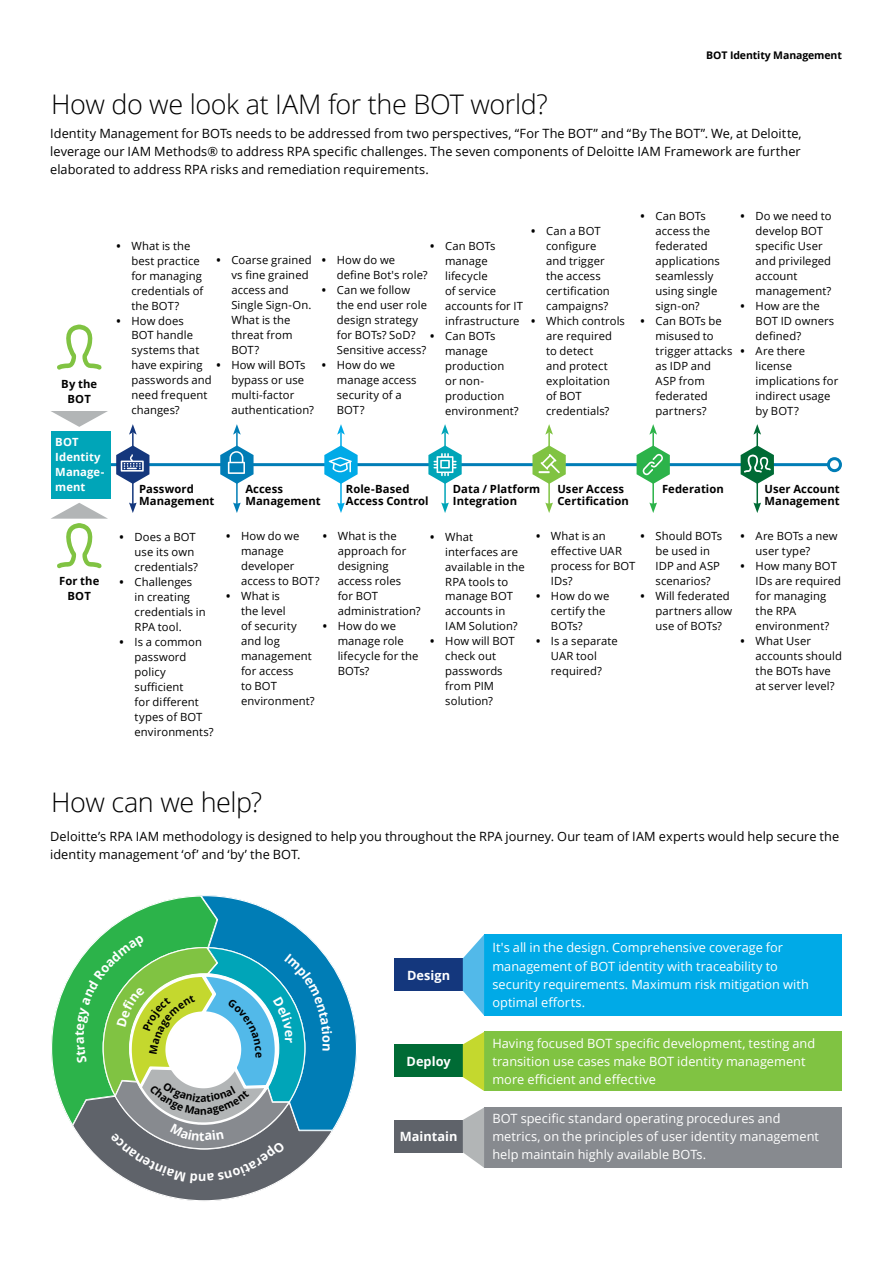
<style>
.page{position:relative;width:893px;height:1263px;background:#fff}
.page>*{position:absolute;margin:0;border:0;box-sizing:border-box;transform-origin:0 0}
.t1{font:300 27px "Open Sans";letter-spacing:-.015em;color:#000}
.t2{font:12.75px/18px "Open Sans";letter-spacing:.005em;color:#000}
.t3{font:12.75px/18px "Open Sans";letter-spacing:.005em;color:#fff}
.t4{font:700 12.75px "Open Sans";letter-spacing:.005em;color:#fff}
.t5{font:11.25px/15px "Open Sans";letter-spacing:.01em;color:#000}
.t6{font:700 11.25px/12px "Open Sans";letter-spacing:.005em;color:#000}
.t7{font:700 11.25px/15px "Open Sans";letter-spacing:.005em;color:#fff}
.t8{font:700 10.5px "Open Sans";letter-spacing:-.01em;color:#000}
.s1{font-weight:700}
</style>
<div class="page">
<div style="left:394px;top:958px;width:69px;height:33px;background:#14377d"></div>
<div style="left:484px;top:934px;width:358px;height:81px;background:#00aae7"></div>
<div style="left:394px;top:1044px;width:69px;height:33px;background:#006b35"></div>
<div style="left:484px;top:1032px;width:358px;height:59px;background:#80c342"></div>
<div style="left:394px;top:1120px;width:69px;height:32px;background:#5f636a"></div>
<div style="left:484px;top:1107px;width:358px;height:61px;background:#878a8f"></div>
<svg style="left:463px;top:934px;width:21px;height:81px"></svg>
<svg style="left:463px;top:1032px;width:21px;height:59px"></svg>
<svg style="left:463px;top:1107px;width:21px;height:61px"></svg>
<hr style="left:65px;top:463px;width:763px;height:3px;background:#007db6">
<div style="left:827px;top:457px;width:15px;height:15px;border:3px solid #007db6;border-radius:50%"></div>
<hr style="left:132px;top:432px;width:2px;height:73px;background:#14377d">
<svg style="left:129px;top:424px;width:8px;height:11px"></svg>
<svg style="left:129px;top:502px;width:8px;height:11px"></svg>
<hr style="left:236px;top:432px;width:2px;height:73px;background:#007db6">
<svg style="left:233px;top:424px;width:8px;height:11px"></svg>
<svg style="left:233px;top:502px;width:8px;height:11px"></svg>
<hr style="left:340px;top:432px;width:2px;height:73px;background:#00aae7">
<svg style="left:337px;top:424px;width:8px;height:11px"></svg>
<svg style="left:337px;top:502px;width:8px;height:11px"></svg>
<hr style="left:444px;top:432px;width:2px;height:73px;background:#00a5b8">
<svg style="left:441px;top:424px;width:8px;height:11px"></svg>
<svg style="left:441px;top:502px;width:8px;height:11px"></svg>
<hr style="left:548px;top:432px;width:2px;height:73px;background:#80c342">
<svg style="left:545px;top:424px;width:8px;height:11px"></svg>
<svg style="left:545px;top:502px;width:8px;height:11px"></svg>
<hr style="left:652px;top:432px;width:2px;height:73px;background:#2cb34a">
<svg style="left:649px;top:424px;width:8px;height:11px"></svg>
<svg style="left:649px;top:502px;width:8px;height:11px"></svg>
<hr style="left:756px;top:432px;width:2px;height:73px;background:#006b35">
<svg style="left:753px;top:424px;width:8px;height:11px"></svg>
<svg style="left:753px;top:502px;width:8px;height:11px"></svg>
<div style="left:51px;top:431px;width:59px;height:67px;background:#00a5b8"></div>
<svg style="left:741px;top:445px;width:33px;height:39px"></svg>
<svg style="left:637px;top:445px;width:33px;height:39px"></svg>
<svg style="left:532px;top:445px;width:34px;height:39px"></svg>
<svg style="left:428px;top:445px;width:34px;height:39px"></svg>
<svg style="left:324px;top:445px;width:34px;height:39px"></svg>
<svg style="left:220px;top:445px;width:34px;height:39px"></svg>
<svg style="left:116px;top:445px;width:33px;height:39px"></svg>
<svg style="left:57px;top:325px;width:45px;height:45px"></svg>
<svg style="left:51px;top:411px;width:57px;height:16px"></svg>
<svg style="left:51px;top:503px;width:57px;height:65px"></svg>
<svg style="left:51px;top:895px;width:306px;height:306px"></svg>
<p class="t8" style="left:706px;top:48px;width:137px">BOT Identity Management</p>
<h1 class="t1" style="left:51px;top:86px;width:498px">How do we look at IAM for the BOT world?</h1>
<p class="t2" style="left:50px;top:124px;width:753px;text-align:justify">Identity Management for BOTs needs to be addressed from two perspectives, “For The BOT” and “By The BOT”. We, at Deloitte, leverage our IAM Methods® to address RPA specific challenges. The seven components of Deloitte IAM Framework are further elaborated to address RPA risks and remediation requirements.</p>
<p class="t6" style="left:61px;top:376px;width:38px;line-height:15px;text-align:center">By the<br>BOT</p>
<p class="t7" style="left:55px;top:434px;width:51px">BOT<br>Identity<br>Manage&shy;ment</p>
<p class="t6" style="left:59px;top:573px;width:42px;line-height:15px;text-align:center">For the<br>BOT</p>
<p class="t5" style="left:131px;top:238px;width:73px;text-indent:-15px"><span class="s1">•</span> What is the best practice for managing credentials of the BOT?</p>
<p class="t5" style="left:131px;top:313px;width:82px;text-indent:-15px"><span class="s1">•</span> How does<br>BOT handle systems that have expiring passwords and need frequent changes?</p>
<p class="t5" style="left:231px;top:252px;width:82px;text-indent:-15px"><span class="s1">•</span> Coarse grained vs fine grained access and<br>Single Sign-On.<br>What is the threat from<br>BOT?</p>
<p class="t5" style="left:231px;top:357px;width:84px;text-indent:-15px"><span class="s1">•</span> How will BOTs bypass or use multi-factor authentication?</p>
<p class="t5" style="left:445px;top:238px;width:80px;text-indent:-15px"><span class="s1">•</span> Can BOTs manage lifecycle<br>of service accounts for IT infrastructure</p>
<p class="t5" style="left:445px;top:328px;width:75px;text-indent:-15px"><span class="s1">•</span> Can BOTs manage production<br>or non&shy;production environment?</p>
<p class="t5" style="left:337px;top:252px;width:92px;text-indent:-15px"><span class="s1">•</span> How do we define Bot's role?</p>
<p class="t5" style="left:337px;top:282px;width:92px;text-indent:-15px"><span class="s1">•</span> Can we follow the end user role design strategy for BOTs? SoD?<br>Sensitive access?</p>
<p class="t5" style="left:337px;top:357px;width:81px;text-indent:-15px"><span class="s1">•</span> How do we manage access security of a<br>BOT?</p>
<p class="t5" style="left:546px;top:223px;width:65px;text-indent:-15px"><span class="s1">•</span> Can a BOT configure and trigger the access certification campaigns?</p>
<p class="t5" style="left:546px;top:313px;width:80px;text-indent:-15px"><span class="s1">•</span> Which controls are required to detect<br>and protect exploitation<br>of BOT credentials?</p>
<p class="t5" style="left:655px;top:208px;width:66px;text-indent:-15px"><span class="s1">•</span> Can BOTs access the federated applications seamlessly using single sign-on?</p>
<p class="t5" style="left:655px;top:313px;width:78px;text-indent:-15px"><span class="s1">•</span> Can BOTs be misused to trigger attacks as IDP and<br>ASP from federated partners?</p>
<p class="t5" style="left:756px;top:208px;width:78px;text-indent:-15px"><span class="s1">•</span> Do we need to develop BOT specific User and privileged account management?</p>
<p class="t5" style="left:756px;top:298px;width:80px;text-indent:-15px"><span class="s1">•</span> How are the<br>BOT ID owners defined?</p>
<p class="t5" style="left:756px;top:343px;width:84px;text-indent:-15px"><span class="s1">•</span> Are there license implications for indirect usage by BOT?</p>
<p class="t6" style="left:139px;top:483px;width:77px">Password<br>Management</p>
<p class="t6" style="left:245px;top:483px;width:77px">Access<br>Management</p>
<p class="t6" style="left:346px;top:483px;width:84px">Role-Based<br>Access Control</p>
<p class="t6" style="left:453px;top:483px;width:89px">Data / Platform<br>Integration</p>
<p class="t6" style="left:557px;top:483px;width:73px">User Access<br>Certification</p>
<p class="t6" style="left:662px;top:483px;width:63px">Federation</p>
<p class="t6" style="left:764px;top:483px;width:77px">User Account<br>Management</p>
<p class="t5" style="left:135px;top:529px;width:65px;text-indent:-15px"><span class="s1">•</span> Does a BOT use its own credentials?</p>
<p class="t5" style="left:135px;top:574px;width:73px;text-indent:-15px"><span class="s1">•</span> Challenges<br>in creating credentials in<br>RPA tool.</p>
<p class="t5" style="left:135px;top:634px;width:81px;text-indent:-15px"><span class="s1">•</span> Is a common password policy sufficient<br>for different types of BOT environments?</p>
<p class="t5" style="left:338px;top:528px;width:84px;text-indent:-15px"><span class="s1">•</span> What is the approach for designing access roles<br>for BOT administration?</p>
<p class="t5" style="left:338px;top:618px;width:82px;text-indent:-15px"><span class="s1">•</span> How do we manage role lifecycle for the<br>BOTs?</p>
<p class="t5" style="left:241px;top:529px;width:80px;text-indent:-15px"><span class="s1">•</span> How do we manage developer access to BOT?</p>
<p class="t5" style="left:241px;top:589px;width:75px;text-indent:-15px"><span class="s1">•</span> What is<br>the level<br>of security and log management for access<br>to BOT environment?</p>
<p class="t5" style="left:445px;top:529px;width:81px;text-indent:-15px"><span class="s1">•</span> What interfaces are available in the<br>RPA tools to manage BOT accounts in<br>IAM Solution?</p>
<p class="t5" style="left:430px;top:634px;width:86px;text-align:center"><span class="s1">•</span> How will BOT check out passwords from PIM solution?</p>
<p class="t5" style="left:551px;top:528px;width:86px;text-indent:-15px"><span class="s1">•</span> What is an effective UAR process for BOT<br>IDs?</p>
<p class="t5" style="left:551px;top:588px;width:60px;text-indent:-15px"><span class="s1">•</span> How do we certify the<br>BOTs?</p>
<p class="t5" style="left:536px;top:633px;width:83px;text-align:center"><span class="s1">•</span> Is a separate<br>UAR tool required?</p>
<p class="t5" style="left:655px;top:528px;width:68px;text-indent:-15px"><span class="s1">•</span> Should BOTs be used in<br>IDP and ASP scenarios?</p>
<p class="t5" style="left:655px;top:588px;width:78px;text-indent:-15px"><span class="s1">•</span> Will federated partners allow use of BOTs?</p>
<p class="t5" style="left:756px;top:528px;width:83px;text-indent:-15px"><span class="s1">•</span> Are BOTs a new user type?</p>
<p class="t5" style="left:756px;top:558px;width:87px;text-indent:-15px"><span class="s1">•</span> How many BOT<br>IDs are required for managing the RPA environment?</p>
<p class="t5" style="left:756px;top:633px;width:88px;text-indent:-15px"><span class="s1">•</span> What User accounts should the BOTs have at server level?</p>
<h1 class="t1" style="left:51px;top:783px;width:213px">How can we help?</h1>
<p class="t2" style="left:50px;top:827px;width:791px">Deloitte’s RPA IAM methodology is designed to help you throughout the RPA journey. Our team of IAM experts would help secure the identity management ‘of’ and ‘by’ the BOT.</p>
<p class="t4" style="left:407px;top:966px;width:45px">Design</p>
<p class="t4" style="left:406px;top:1052px;width:46px">Deploy</p>
<p class="t4" style="left:400px;top:1127px;width:59px">Maintain</p>
<p class="t3" style="left:492px;top:938px;width:318px">It's all in the design. Comprehensive coverage for management of BOT identity with traceability to security requirements. Maximum risk mitigation with optimal efforts.</p>
<p class="t3" style="left:492px;top:1034px;width:324px">Having focused BOT specific development, testing and transition use cases make BOT identity management more efficient and effective</p>
<p class="t3" style="left:492px;top:1109px;width:328px">BOT specific standard operating procedures and metrics, on the principles of user identity management help maintain highly available BOTs.</p>
</div>
